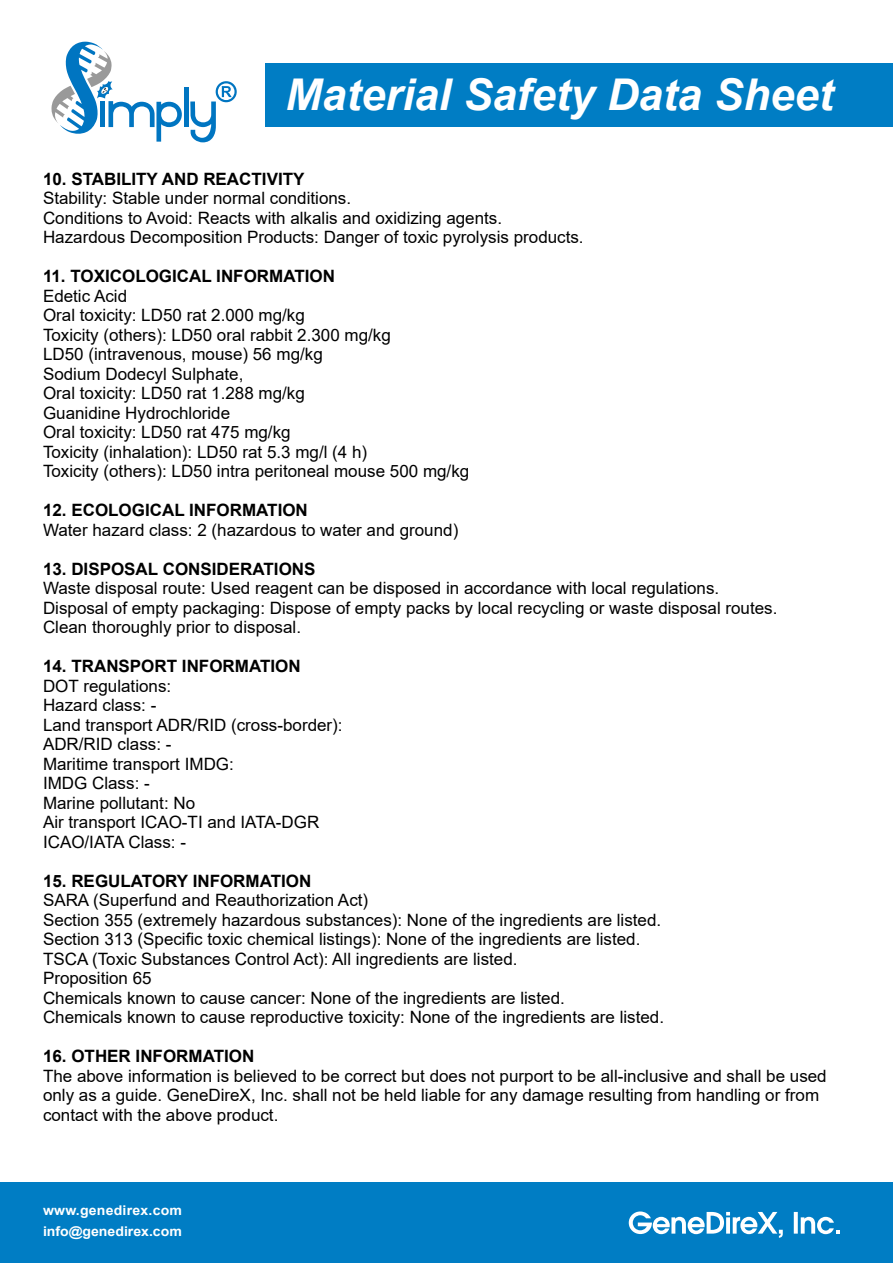
<style>
.page{position:relative;width:893px;height:1263px;background:#fff}
.page>*{position:absolute;margin:0;border:0;box-sizing:border-box;transform-origin:0 0}
.t1{font:italic 700 43.8px "Arial";color:#fff}
.t2{font:16.95px/19.5px "Arial";color:#000}
.t3{font:700 16.95px "Arial";color:#000}
.t4{font:700 13.5px/21.3px "Arial";color:#fff;scale:1.05 1}
</style>
<div class="page">
<div style="left:0;top:1182px;width:893px;height:81px;background:#007dc4"></div>
<div style="left:266px;top:63px;width:627px;height:64px;background:#007dc4"></div>
<svg style="left:629px;top:1211px;width:154px;height:27px"></svg>
<svg style="left:794px;top:1212px;width:46px;height:22px"></svg>
<hr style="left:184px;top:87px;width:4px;height:40px;background:#0075c1">
<svg style="left:51px;top:42px;width:131px;height:100px"></svg>
<svg style="left:190px;top:81px;width:47px;height:61px"></svg>
<h1 class="t1" style="left:286px;top:65px;width:549px">Material Safety Data Sheet</h1>
<p class="t3" style="left:43px;top:167px;width:263px">10. STABILITY AND REACTIVITY</p>
<p class="t2" style="left:43px;top:188px;width:542px">Stability: Stable under normal conditions.<br>Conditions to Avoid: Reacts with alkalis and oxidizing agents.<br>Hazardous Decomposition Products: Danger of toxic pyrolysis products.</p>
<p class="t3" style="left:43px;top:264px;width:294px">11. TOXICOLOGICAL INFORMATION</p>
<p class="t2" style="left:43px;top:286px;width:428px">Edetic Acid<br>Oral toxicity: LD50 rat 2.000 mg/kg<br>Toxicity (others): LD50 oral rabbit 2.300 mg/kg<br>LD50 (intravenous, mouse) 56 mg/kg<br>Sodium Dodecyl Sulphate,<br>Oral toxicity: LD50 rat 1.288 mg/kg<br>Guanidine Hydrochloride<br>Oral toxicity: LD50 rat 475 mg/kg<br>Toxicity (inhalation): LD50 rat 5.3 mg/l (4 h)<br>Toxicity (others): LD50 intra peritoneal mouse 500 mg/kg</p>
<p class="t3" style="left:43px;top:498px;width:266px">12. ECOLOGICAL INFORMATION</p>
<p class="t2" style="left:43px;top:520px;width:417px">Water hazard class: 2 (hazardous to water and ground)</p>
<p class="t3" style="left:43px;top:557px;width:274px">13. DISPOSAL CONSIDERATIONS</p>
<p class="t2" style="left:43px;top:578px;width:736px">Waste disposal route: Used reagent can be disposed in accordance with local regulations.<br>Disposal of empty packaging: Dispose of empty packs by local recycling or waste disposal routes.<br>Clean thoroughly prior to disposal.</p>
<p class="t3" style="left:43px;top:654px;width:259px">14. TRANSPORT INFORMATION</p>
<p class="t2" style="left:43px;top:676px;width:301px">DOT regulations:<br>Hazard class: -<br>Land transport ADR/RID (cross-border):<br>ADR/RID class: -<br>Maritime transport IMDG:<br>IMDG Class: -<br>Marine pollutant: No<br>Air transport ICAO-TI and IATA-DGR<br>ICAO/IATA Class: -</p>
<p class="t3" style="left:43px;top:869px;width:270px">15. REGULATORY INFORMATION</p>
<p class="t2" style="left:43px;top:890px;width:623px">SARA (Superfund and Reauthorization Act)<br>Section 355 (extremely hazardous substances): None of the ingredients are listed.<br>Section 313 (Specific toxic chemical listings): None of the ingredients are listed.<br>TSCA (Toxic Substances Control Act): All ingredients are listed.<br>Proposition 65<br>Chemicals known to cause cancer: None of the ingredients are listed.<br>Chemicals known to cause reproductive toxicity: None of the ingredients are listed.</p>
<p class="t3" style="left:43px;top:1044px;width:213px">16. OTHER INFORMATION</p>
<p class="t2" style="left:43px;top:1066px;width:785px">The above information is believed to be correct but does not purport to be all-inclusive and shall be used only as a guide. GeneDireX, Inc. shall not be held liable for any damage resulting from handling or from contact with the above product.</p>
<p class="t4" style="left:43px;top:1200px;width:134px">www.genedirex.com info@genedirex.com</p>
</div>
